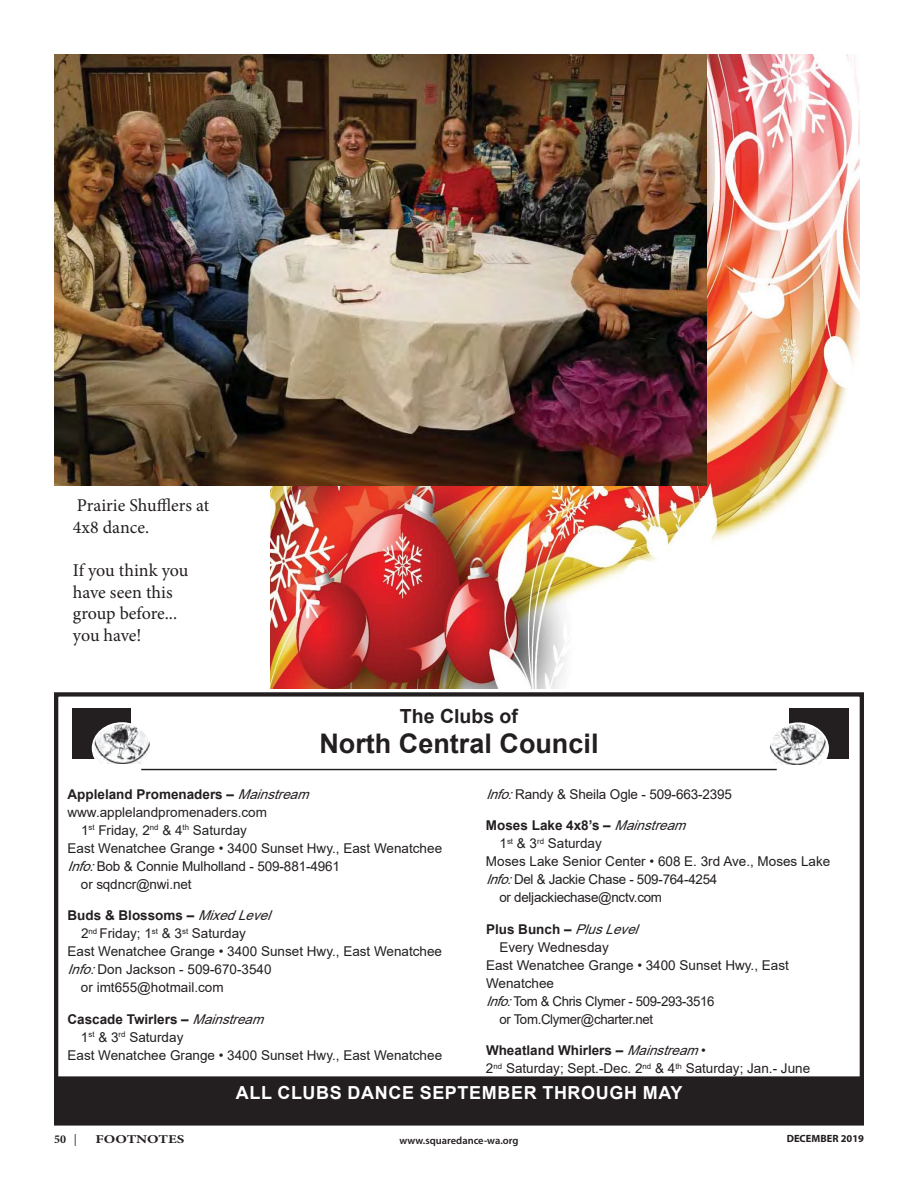
<style>
.page{position:relative;width:918px;height:1188px;background:#fff}
.page>*{position:absolute;margin:0;border:0;box-sizing:border-box;transform-origin:0 0}
.t1{font:700 27px "Arial";color:#231f20}
.t2{font:700 19.5px "Arial";color:#231f20}
.t3{font:18px/21.6px "Minion Pro";color:#231f20}
.t4{font:700 18px "Arial";letter-spacing:.035em;color:#fff}
.t5{font:13.5px/18px "Arial";color:#231f20}
.t6{font:700 13.5px "Arial";color:#231f20}
.t7{font:13.5px "Arial";letter-spacing:-.02em;color:#231f20}
.t8{font:13.5px "Arial";letter-spacing:-.025em;color:#231f20}
.t9{font:700 12px "Minion Pro";color:#231f20;scale:1.25 1}
.t10{font:700 12px "Minion Pro";color:#231f20}
.t11{font:600 10.5px "Myriad Pro";color:#231f20}
.t12{font:700 10.5px "Myriad Pro";color:#231f20}
.s1{font-style:italic}
.s2{font-weight:400;font-style:italic}
.s3{font-weight:700}
.s4{font-weight:400}
</style>
<div class="page">
<div style="left:54px;top:692px;width:810px;height:433px;border:4px solid #231f20"></div>
<div style="left:72px;top:708px;width:59px;height:50px;background:#231f20"></div>
<img style="left:93px;top:723px;width:56px;height:41px">
<div style="left:92px;top:722px;width:60px;height:52px;border:2px solid #fff;border-radius:50%"></div>
<hr style="left:141px;top:769px;width:636px;height:1px;background:#231f20">
<div style="left:55px;top:1077px;width:808px;height:48px;background:#231f20"></div>
<div style="left:54px;top:1076px;width:810px;height:49px;border:1px solid #231f20"></div>
<div style="left:790px;top:708px;width:59px;height:51px;background:#231f20"></div>
<img style="left:771px;top:725px;width:57px;height:40px">
<div style="left:768px;top:722px;width:61px;height:53px;border:2px solid #fff;border-radius:50%"></div>
<img style="left:270px;top:54px;width:590px;height:634px">
<img style="left:54px;top:54px;width:652px;height:432px">
<h3 class="t3" style="left:73px;top:496px;width:138px">Prairie Shufflers at<br>4x8 dance.</h3>
<h3 class="t3" style="left:73px;top:561px;width:117px">If you think you have seen this group before... you have!</h3>
<h2 class="t2" style="left:400px;top:705px;width:120px">The Clubs of</h2>
<h1 class="t1" style="left:319px;top:728px;width:281px">North Central Council</h1>
<p class="t5" style="left:486px;top:785px;width:248px"><span class="s1">Info:</span>Randy &amp; Sheila Ogle - 509-663-2395</p>
<p class="t6" style="left:486px;top:818px;width:206px">Moses Lake 4x8’s – <span class="s2">Mainstream</span></p>
<p class="t5" style="left:500px;top:834px;width:104px">1<sup>st</sup> &amp; 3<sup>rd</sup> Saturday</p>
<p class="t5" style="left:486px;top:852px;width:346px">Moses Lake Senior Center • 608 E. 3rd Ave., Moses Lake</p>
<p class="t7" style="left:486px;top:872px;width:233px"><span class="s1">Info:</span>Del &amp; Jackie Chase - 509-764-4254</p>
<p class="t7" style="left:499px;top:890px;width:164px">or deljackiechase@nctv.com</p>
<p class="t6" style="left:486px;top:921px;width:159px">Plus Bunch – <span class="s2">PlusLevel</span></p>
<p class="t5" style="left:500px;top:938px;width:111px">Every Wednesday</p>
<p class="t5" style="left:486px;top:956px;width:304px">East Wenatchee Grange • 3400 Sunset Hwy., East</p>
<p class="t5" style="left:486px;top:974px;width:70px">Wenatchee</p>
<p class="t8" style="left:486px;top:993px;width:230px"><span class="s1">Info:</span>Tom &amp; Chris Clymer - 509-293-3516</p>
<p class="t8" style="left:500px;top:1011px;width:155px">or Tom.Clymer@charter.net</p>
<p class="t5" style="left:486px;top:1041px;width:326px"><span class="s3">Wheatland Whirlers –</span> <span class="s1">Mainstream</span> •<br>2<sup>nd</sup> Saturday; Sept.-Dec. 2<sup>nd</sup> &amp; 4<sup>th</sup> Saturday; Jan.- June</p>
<h3 class="t4" style="left:236px;top:1082px;width:448px">ALL CLUBS DANCE SEPTEMBER THROUGH MAY</h3>
<p class="t6" style="left:68px;top:786px;width:248px">Appleland Promenaders – <span class="s2">Mainstream</span></p>
<p class="t5" style="left:68px;top:803px;width:201px">www.applelandpromenaders.com</p>
<p class="t5" style="left:81px;top:821px;width:167px">1<sup>st</sup> Friday, 2<sup>nd</sup> &amp; 4<sup>th</sup> Saturday</p>
<p class="t5" style="left:67px;top:839px;width:376px">East Wenatchee Grange • 3400 Sunset Hwy., East Wenatchee</p>
<p class="t5" style="left:68px;top:857px;width:274px"><span class="s1">Info:</span>Bob &amp; Connie Mulholland - 509-881-4961</p>
<p class="t5" style="left:81px;top:875px;width:112px">or sqdncr@nwi.net</p>
<p class="t6" style="left:67px;top:908px;width:210px">Buds &amp; Blossoms – <span class="s2">MixedLevel</span></p>
<p class="t5" style="left:81px;top:924px;width:167px">2<sup>nd</sup> Friday; 1<sup>st</sup> &amp; 3<sup>st</sup> Saturday</p>
<p class="t5" style="left:67px;top:942px;width:376px">East Wenatchee Grange • 3400 Sunset Hwy., East Wenatchee</p>
<p class="t5" style="left:68px;top:960px;width:206px"><span class="s1">Info:</span>Don Jackson - 509-670-3540</p>
<p class="t5" style="left:81px;top:978px;width:144px">or imt655@hotmail.com</p>
<p class="t6" style="left:67px;top:1011px;width:203px">Cascade Twirlers – <span class="s2">Mainstream</span></p>
<p class="t5" style="left:81px;top:1028px;width:104px">1<sup>st</sup> &amp; 3<sup>rd</sup> Saturday</p>
<p class="t5" style="left:67px;top:1046px;width:376px">East Wenatchee Grange • 3400 Sunset Hwy., East Wenatchee</p>
<p class="t10" style="left:54px;top:1134px;width:24px">50 <span class="s4">|</span></p>
<p class="t9" style="left:95px;top:1134px;width:73px">FOOTNOTES</p>
<p class="t11" style="left:399px;top:1137px;width:121px">www.squaredance-wa.org</p>
<p class="t12" style="left:787px;top:1134px;width:79px">DECEMBER 2019</p>
</div>
